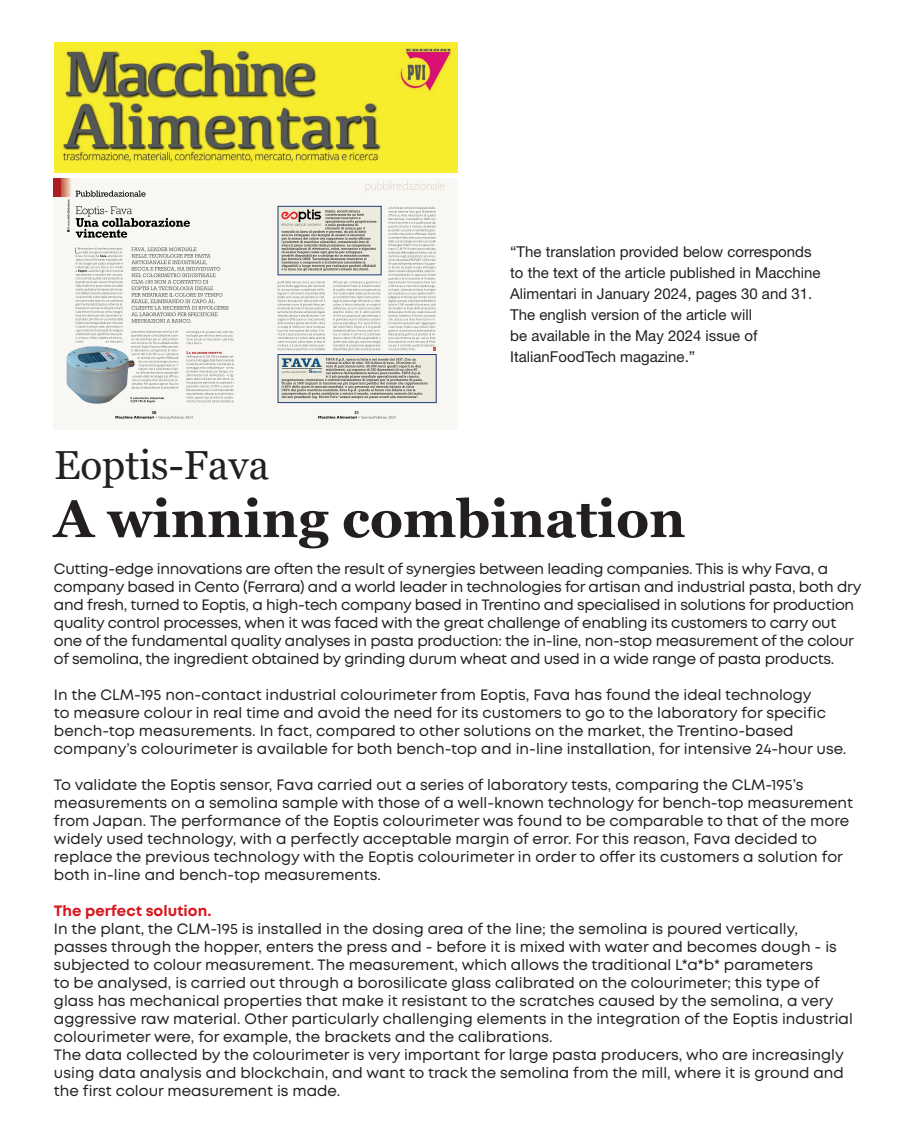
<style>
.page{position:relative;width:918px;height:1138px;background:#fff}
.page>*{position:absolute;margin:0;border:0;box-sizing:border-box;transform-origin:0 0}
.t1{font:700 52.5px "Georgia";color:#231f20}
.t2{font:40.5px "Georgia";color:#231f20}
.t3{font:15px/18px "Mont";color:#231f20}
.t4{font:15px/18px "Mont";letter-spacing:-.02em;color:#231f20}
.t5{font:15px/21px "Helvetica Neue LT Std";color:#231f20}
.t6{font:700 15px "Mont";color:#d7171f}
</style>
<div class="page">
<img style="left:54px;top:43px;width:404px;height:129px">
<div style="left:54px;top:179px;width:202px;height:250px;background:#f8f7f3"></div>
<svg style="left:76px;top:191px;width:70px;height:6px"></svg>
<img style="left:54px;top:179px;width:17px;height:18px">
<svg style="left:115px;top:411px;width:78px;height:7px"></svg>
<svg style="left:67px;top:199px;width:3px;height:33px"></svg>
<svg style="left:76px;top:206px;width:114px;height:32px"></svg>
<svg style="left:76px;top:247px;width:47px;height:95px"></svg>
<svg style="left:131px;top:330px;width:47px;height:59px"></svg>
<svg style="left:186px;top:331px;width:48px;height:13px"></svg>
<svg style="left:186px;top:351px;width:48px;height:51px"></svg>
<img style="left:67px;top:346px;width:25px;height:56px">
<svg style="left:131px;top:397px;width:33px;height:6px"></svg>
<svg style="left:131px;top:247px;width:98px;height:76px"></svg>
<div style="left:256px;top:179px;width:202px;height:250px;background:#f8f7f3"></div>
<svg style="left:365px;top:181px;width:80px;height:12px"></svg>
<svg style="left:318px;top:411px;width:78px;height:7px"></svg>
<svg style="left:278px;top:281px;width:47px;height:70px"></svg>
<svg style="left:333px;top:281px;width:47px;height:70px"></svg>
<div style="left:278px;top:206px;width:103px;height:69px;background:#edeade"></div>
<div style="left:278px;top:206px;width:103px;height:69px;border:1px solid #1f3d78"></div>
<div style="left:278px;top:354px;width:158px;height:49px;background:#edeade"></div>
<div style="left:278px;top:354px;width:158px;height:49px;border:1px solid #1f3d78"></div>
<svg style="left:388px;top:207px;width:48px;height:144px"></svg>
<svg style="left:281px;top:209px;width:95px;height:62px"></svg>
<svg style="left:282px;top:358px;width:145px;height:41px"></svg>
<p class="t5" style="left:510px;top:241px;width:312px">“The translation provided below corresponds to the text of the article published in Macchine Alimentari in January 2024, pages 30 and 31.<br>The english version of the article will<br>be available in the May 2024 issue of ItalianFoodTech magazine.”</p>
<h2 class="t2" style="left:54px;top:441px;width:217px">Eoptis-Fava</h2>
<h1 class="t1" style="left:54px;top:485px;width:633px">A winning combination</h1>
<p class="t4" style="left:54px;top:559px;width:809px">Cutting-edge innovations are often the result of synergies between leading companies. This is why Fava, a company based in Cento (Ferrara) and a world leader in technologies for artisan and industrial pasta, both dry and fresh, turned to Eoptis, a high-tech company based in Trentino and specialised in solutions for production quality control processes, when it was faced with the great challenge of enabling its customers to carry out one of the fundamental quality analyses in pasta production: the in-line, non-stop measurement of the colour of semolina, the ingredient obtained by grinding durum wheat and used in a wide range of pasta products.</p>
<p class="t3" style="left:54px;top:685px;width:794px">In the CLM-195 non-contact industrial colourimeter from Eoptis, Fava has found the ideal technology<br>to measure colour in real time and avoid the need for its customers to go to the laboratory for specific bench-top measurements. In fact, compared to other solutions on the market, the Trentino-based company’s colourimeter is available for both bench-top and in-line installation, for intensive 24-hour use.</p>
<p class="t3" style="left:54px;top:775px;width:801px">To validate the Eoptis sensor, Fava carried out a series of laboratory tests, comparing the CLM-195’s measurements on a semolina sample with those of a well-known technology for bench-top measurement from Japan. The performance of the Eoptis colourimeter was found to be comparable to that of the more widely used technology, with a perfectly acceptable margin of error. For this reason, Fava decided to replace the previous technology with the Eoptis colourimeter in order to offer its customers a solution for both in-line and bench-top measurements.</p>
<p class="t6" style="left:54px;top:901px;width:159px">The perfect solution.</p>
<p class="t3" style="left:54px;top:919px;width:800px">In the plant, the CLM-195 is installed in the dosing area of the line; the semolina is poured vertically, passes through the hopper, enters the press and - before it is mixed with water and becomes dough - is subjected to colour measurement. The measurement, which allows the traditional L*a*b* parameters<br>to be analysed, is carried out through a borosilicate glass calibrated on the colourimeter; this type of glass has mechanical properties that make it resistant to the scratches caused by the semolina, a very aggressive raw material. Other particularly challenging elements in the integration of the Eoptis industrial colourimeter were, for example, the brackets and the calibrations.<br>The data collected by the colourimeter is very important for large pasta producers, who are increasingly using data analysis and blockchain, and want to track the semolina from the mill, where it is ground and the first colour measurement is made.</p>
</div>
